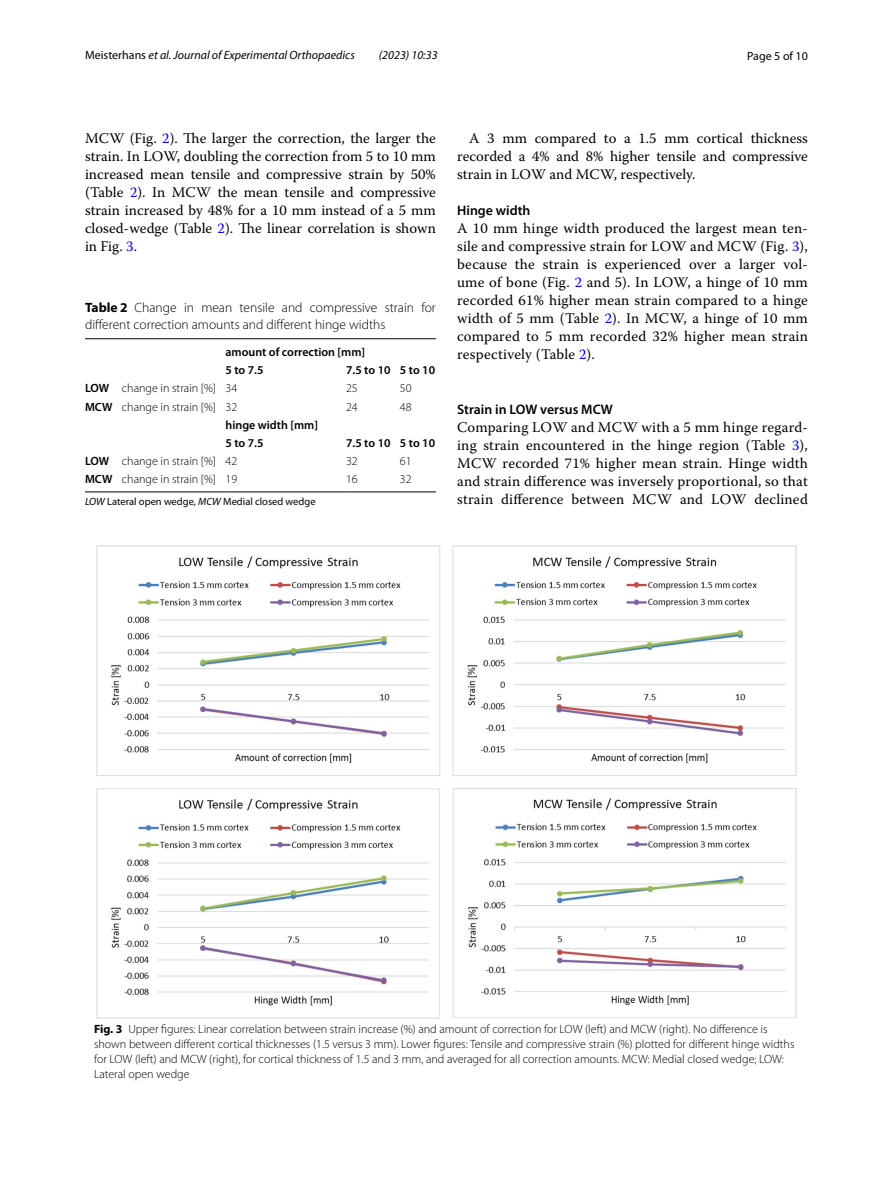
<style>
.page{position:relative;width:893px;height:1187px;background:#fff}
.page>*{position:absolute;margin:0;border:0;box-sizing:border-box;transform-origin:0 0}
.t1{font:14.7px/18px "Warnock Pro";letter-spacing:.01em;color:#000;text-align:justify}
.t2{font:600 13.8px "Myriad Pro";color:#000}
.t3{font:300 13.5px/16.5px "Myriad Pro";color:#000}
.t4{font:300 12px/15px "Myriad Pro";color:#000}
.t5{font:600 12px/18.1px "Myriad Pro";color:#000}
.t6{font:italic 12px "Myriad Pro";color:#000}
.t7{font:12px "Myriad Pro";color:#000}
.t8{font:10.5px "Myriad Pro";color:#000}
.s1{font-style:normal}
.s2{color:#00f}
.s3{font-weight:700}
.s4{font-weight:600}
.s5{font-style:italic}
</style>
<div class="page">
<hr style="left:85px;top:338px;width:37px;height:1px;background:#000">
<hr style="left:122px;top:338px;width:104px;height:1px;background:#000">
<hr style="left:226px;top:338px;width:120px;height:1px;background:#000">
<hr style="left:346px;top:338px;width:54px;height:1px;background:#000">
<hr style="left:400px;top:338px;width:36px;height:1px;background:#000">
<hr style="left:85px;top:491px;width:37px;height:1px;background:#000">
<hr style="left:122px;top:491px;width:104px;height:1px;background:#000">
<hr style="left:226px;top:491px;width:120px;height:1px;background:#000">
<hr style="left:346px;top:491px;width:54px;height:1px;background:#000">
<hr style="left:400px;top:491px;width:36px;height:1px;background:#000">
<img style="left:96px;top:545px;width:701px;height:473px">
<p class="t6" style="left:85px;top:48px;width:271px"><span class="s1">Meisterhans</span> et al. Journal of Experimental Orthopaedics</p>
<p class="t6" style="left:379px;top:48px;width:60px">(2023) 10:33</p>
<p class="t7" style="left:747px;top:48px;width:62px">Page 5 of 10</p>
<p class="t1" style="left:85px;top:128px;width:352px">MCW (Fig. <span class="s2">2</span>). The larger the correction, the larger the strain. In LOW, doubling the correction from 5 to 10 mm increased mean tensile and compressive strain by 50% (Table <span class="s2">2</span>). In MCW the mean tensile and compressive strain increased by 48% for a 10 mm instead of a 5 mm closed-wedge (Table <span class="s2">2</span>). The linear correlation is shown in Fig. <span class="s2">3</span>.</p>
<p class="t1" style="left:457px;top:128px;width:352px;text-indent:12px">A 3 mm compared to a 1.5 mm cortical thickness recorded a 4% and 8% higher tensile and compressive strain in LOW and MCW, respectively.</p>
<p class="t2" style="left:457px;top:201px;width:75px">Hinge width</p>
<p class="t1" style="left:457px;top:218px;width:352px">A 10 mm hinge width produced the largest mean ten&shy;sile and compressive strain for LOW and MCW (Fig. <span class="s2">3</span>), because the strain is experienced over a larger vol&shy;ume of bone (Fig. <span class="s2">2</span> and 5). In LOW, a hinge of 10 mm recorded 61% higher mean strain compared to a hinge width of 5 mm (Table <span class="s2">2</span>). In MCW, a hinge of 10 mm compared to 5 mm recorded 32% higher mean strain respectively (Table <span class="s2">2</span>).</p>
<p class="t3" style="left:85px;top:300px;width:352px"><span class="s3">Table 2</span> Change in mean tensile and compressive strain for different correction amounts and different hinge widths</p>
<p class="t5" style="left:226px;top:343px;width:141px">amount of correction [mm]<br>5 to 7.5</p>
<p class="t5" style="left:346px;top:361px;width:91px">7.5 to 10 5 to 10</p>
<p class="t4" style="left:85px;top:381px;width:154px"><span class="s4">LOW</span> change in strain [%] 34</p>
<p class="t4" style="left:346px;top:381px;width:13px">25</p>
<p class="t4" style="left:400px;top:381px;width:13px">50</p>
<p class="t4" style="left:85px;top:399px;width:154px"><span class="s4">MCW</span> change in strain [%] 32</p>
<p class="t4" style="left:346px;top:399px;width:13px">24</p>
<p class="t4" style="left:400px;top:399px;width:13px">48</p>
<p class="t5" style="left:226px;top:415px;width:94px">hinge width [mm]<br>5 to 7.5</p>
<p class="t5" style="left:346px;top:433px;width:91px">7.5 to 10 5 to 10</p>
<p class="t4" style="left:85px;top:454px;width:154px"><span class="s4">LOW</span> change in strain [%] 42</p>
<p class="t4" style="left:346px;top:454px;width:13px">32</p>
<p class="t4" style="left:400px;top:454px;width:13px">61</p>
<p class="t4" style="left:85px;top:472px;width:154px"><span class="s4">MCW</span> change in strain [%] 19</p>
<p class="t4" style="left:346px;top:472px;width:13px">16</p>
<p class="t4" style="left:400px;top:472px;width:13px">32</p>
<p class="t8" style="left:85px;top:495px;width:232px"><span class="s5">LOW</span> Lateral open wedge, <span class="s5">MCW</span> Medial closed wedge</p>
<p class="t2" style="left:457px;top:400px;width:157px">Strain in LOW versus MCW</p>
<p class="t1" style="left:457px;top:417px;width:352px">Comparing LOW and MCW with a 5 mm hinge regard&shy;ing strain encountered in the hinge region (Table <span class="s2">3</span>), MCW recorded 71% higher mean strain. Hinge width and strain difference was inversely proportional, so that strain difference between MCW and LOW declined</p>
<p class="t4" style="left:94px;top:1021px;width:702px"><span class="s3">Fig. 3</span> Upper figures: Linear correlation between strain increase (%) and amount of correction for LOW (left) and MCW (right). No difference is shown between different cortical thicknesses (1.5 versus 3 mm). Lower figures: Tensile and compressive strain (%) plotted for different hinge widths for LOW (left) and MCW (right), for cortical thickness of 1.5 and 3 mm, and averaged for all correction amounts. MCW: Medial closed wedge; LOW:<br>Lateral open wedge</p>
</div>
